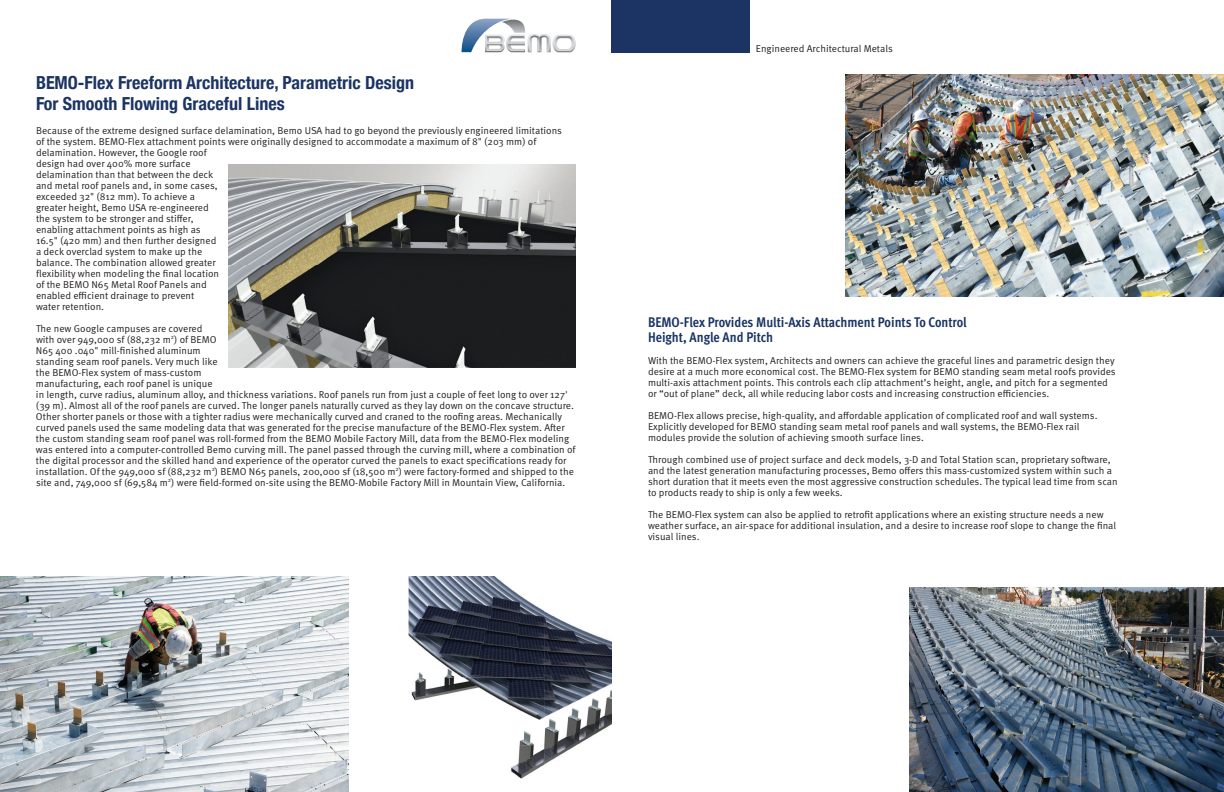
<style>
.page{position:relative;width:1224px;height:792px;background:#fff}
.page>*{position:absolute;margin:0;border:0;box-sizing:border-box;transform-origin:0 0}
.t1{font:700 condensed 18px/21px "Helvetica Neue";color:#1b3463}
.t2{font:700 condensed 14px/15px "Meta Pro";color:#1b3463}
.t3{font:10px/11px "Meta Pro Norm";color:#231f20}
</style>
<div class="page">
<svg style="left:513px;top:20px;width:63px;height:32px"></svg>
<img style="left:461px;top:19px;width:52px;height:33px">
<div style="left:612px;top:0;width:138px;height:52px;background:#1b3463"></div>
<img style="left:909px;top:588px;width:315px;height:204px">
<img style="left:408px;top:576px;width:136px;height:169px">
<img style="left:544px;top:611px;width:68px;height:154px">
<img style="left:511px;top:745px;width:33px;height:34px">
<img style="left:845px;top:74px;width:379px;height:223px">
<img style="left:0;top:576px;width:349px;height:216px">
<img style="left:228px;top:164px;width:348px;height:203px">
<h1 class="t1" style="left:36px;top:71px;width:380px">BEMO-Flex Freeform Architecture, Parametric Design<br>For Smooth Flowing Graceful Lines</h1>
<p class="t3" style="left:36px;top:124px;width:528px">Because of the extreme designed surface delamination, Bemo USA had to go beyond the previously engineered limitations of the system. BEMO-Flex attachment points were originally designed to accommodate a maximum of 8" (203 mm) of delamination. However, the Google roof<br>design had over 400% more surface<br>delamination than that between the deck<br>and metal roof panels and, in some cases,<br>exceeded 32" (812 mm). To achieve a<br>greater height, Bemo USA re-engineered<br>the system to be stronger and stiffer,<br>enabling attachment points as high as<br>16.5" (420 mm) and then further designed<br>a deck overclad system to make up the<br>balance. The combination allowed greater<br>flexibility when modeling the final location<br>of the BEMO N65 Metal Roof Panels and<br>enabled efficient drainage to prevent<br>water retention.</p>
<p class="t3" style="left:36px;top:322px;width:541px">The new Google campuses are covered<br>with over 949,000 sf (88,232 m<sup>2</sup>) of BEMO<br>N65 400 .040" mill-finished aluminum<br>standing seam roof panels. Very much like<br>the BEMO-Flex system of mass-custom<br>manufacturing, each roof panel is unique<br>in length, curve radius, aluminum alloy, and thickness variations. Roof panels run from just a couple of feet long to over 127' (39 m). Almost all of the roof panels are curved. The longer panels naturally curved as they lay down on the concave structure.<br>Other shorter panels or those with a tighter radius were mechanically curved and craned to the roofing areas. Mechanically curved panels used the same modeling data that was generated for the precise manufacture of the BEMO-Flex system. After the custom standing seam roof panel was roll-formed from the BEMO Mobile Factory Mill, data from the BEMO-Flex modeling was entered into a computer-controlled Bemo curving mill. The panel passed through the curving mill, where a combination of the digital processor and the skilled hand and experience of the operator curved the panels to exact specifications ready for installation. Of the 949,000 sf (88,232 m<sup>2</sup>) BEMO N65 panels, 200,000 sf (18,500 m<sup>2</sup>) were factory-formed and shipped to the site and, 749,000 sf (69,584 m<sup>2</sup>) were field-formed on-site using the BEMO-Mobile Factory Mill in Mountain View, California.</p>
<p class="t3" style="left:756px;top:43px;width:138px">Engineered Architectural Metals</p>
<h2 class="t2" style="left:648px;top:314px;width:320px">BEMO-Flex Provides Multi-Axis Attachment Points To Control<br>Height, Angle And Pitch</h2>
<p class="t3" style="left:648px;top:355px;width:469px">With the BEMO-Flex system, Architects and owners can achieve the graceful lines and parametric design they desire at a much more economical cost. The BEMO-Flex system for BEMO standing seam metal roofs provides multi-axis attachment points. This controls each clip attachment’s height, angle, and pitch for a segmented or “out of plane” deck, all while reducing labor costs and increasing construction efficiencies.</p>
<p class="t3" style="left:648px;top:410px;width:451px">BEMO-Flex allows precise, high-quality, and affordable application of complicated roof and wall systems.<br>Explicitly developed for BEMO standing seam metal roof panels and wall systems, the BEMO-Flex rail modules provide the solution of achieving smooth surface lines.</p>
<p class="t3" style="left:648px;top:454px;width:471px">Through combined use of project surface and deck models, 3-D and Total Station scan, proprietary software, and the latest generation manufacturing processes, Bemo offers this mass-customized system within such a short duration that it meets even the most aggressive construction schedules. The typical lead time from scan to products ready to ship is only a few weeks.</p>
<p class="t3" style="left:648px;top:509px;width:470px">The BEMO-Flex system can also be applied to retrofit applications where an existing structure needs a new weather surface, an air-space for additional insulation, and a desire to increase roof slope to change the final visual lines.</p>
</div>
